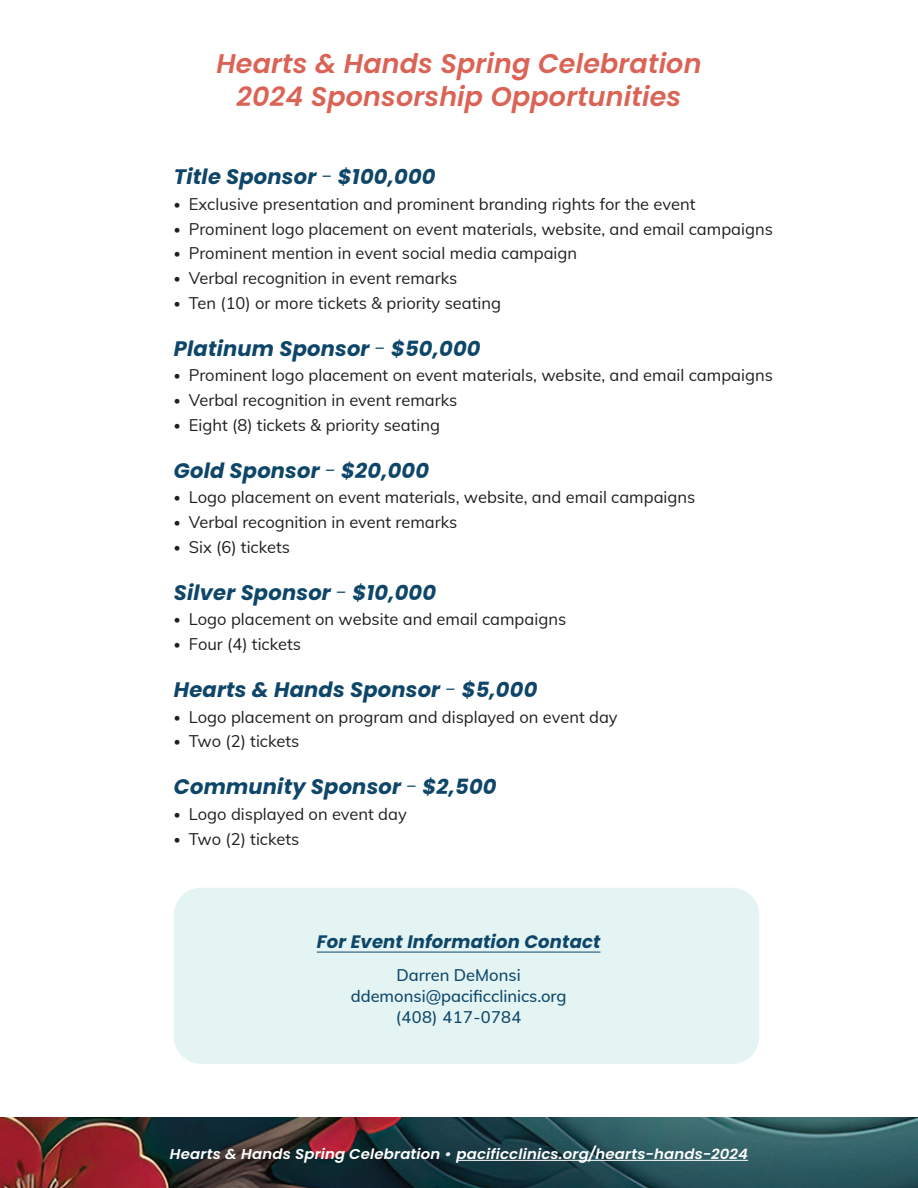
<style>
.page{position:relative;width:918px;height:1188px;background:#fff}
.page>*{position:absolute;margin:0;border:0;box-sizing:border-box;transform-origin:0 0}
.Sponsor_2{font:italic 600 27px/33px "Poppins";letter-spacing:.005em;color:#db6356;text-align:center}
.Sponsor_Title{font:italic 700 21px "Poppins";letter-spacing:.01em;color:#0e4669}
.Sponsor_Title-2{font:italic 700 18px "Poppins";letter-spacing:.01em;color:#0e4669}
.Bullet_Text{font:16.5px "Mulish";color:#231f20}
.t1{font:500 16.5px/21px "Mulish";color:#0e4669;text-align:center}
.t2{font:italic 600 14.25px "Poppins";letter-spacing:.01em;color:#fff;scale:1.05 1}
.s1{font-weight:300}
.s2{font-family:"Avenir Next";font-size:13.5px}
</style>
<div class="page">
<img style="left:0;top:1118px;width:918px;height:70px">
<hr style="left:457px;top:1160px;width:291px;height:1px;background:#fff">
<div style="left:174px;top:888px;width:585px;height:176px;background:#e3f4f3;border-radius:27px"></div>
<hr style="left:317px;top:952px;width:283px;height:1px;background:#0e4669">
<p class="Sponsor_2" style="left:216px;top:47px;width:487px">Hearts &amp; Hands Spring Celebration<br>2024 Sponsorship Opportunities</p>
<p class="Sponsor_Title" style="left:174px;top:165px;width:263px">Title Sponsor <span class="s1">-</span> $100,000</p>
<p class="Bullet_Text" style="left:174px;top:192px;width:523px"><span class="s2">•</span> Exclusive presentation and prominent branding rights for the event</p>
<p class="Bullet_Text" style="left:174px;top:217px;width:601px"><span class="s2">•</span> Prominent logo placement on event materials, website, and email campaigns</p>
<p class="Bullet_Text" style="left:174px;top:242px;width:405px"><span class="s2">•</span> Prominent mention in event social media campaign</p>
<p class="Bullet_Text" style="left:174px;top:266px;width:285px"><span class="s2">•</span> Verbal recognition in event remarks</p>
<p class="Bullet_Text" style="left:174px;top:291px;width:329px"><span class="s2">•</span> Ten (10) or more tickets &amp; priority seating</p>
<p class="Sponsor_Title" style="left:174px;top:336px;width:308px">Platinum Sponsor <span class="s1">-</span> $50,000</p>
<p class="Bullet_Text" style="left:174px;top:363px;width:601px"><span class="s2">•</span> Prominent logo placement on event materials, website, and email campaigns</p>
<p class="Bullet_Text" style="left:174px;top:388px;width:285px"><span class="s2">•</span> Verbal recognition in event remarks</p>
<p class="Bullet_Text" style="left:174px;top:413px;width:268px"><span class="s2">•</span> Eight (8) tickets &amp; priority seating</p>
<p class="Sponsor_Title" style="left:174px;top:458px;width:257px">Gold Sponsor <span class="s1">-</span> $20,000</p>
<p class="Bullet_Text" style="left:174px;top:485px;width:523px"><span class="s2">•</span> Logo placement on event materials, website, and email campaigns</p>
<p class="Bullet_Text" style="left:174px;top:510px;width:285px"><span class="s2">•</span> Verbal recognition in event remarks</p>
<p class="Bullet_Text" style="left:174px;top:535px;width:118px"><span class="s2">•</span> Six (6) tickets</p>
<p class="Sponsor_Title" style="left:174px;top:580px;width:264px">Silver Sponsor <span class="s1">-</span> $10,000</p>
<p class="Bullet_Text" style="left:174px;top:607px;width:394px"><span class="s2">•</span> Logo placement on website and email campaigns</p>
<p class="Bullet_Text" style="left:174px;top:632px;width:129px"><span class="s2">•</span> Four (4) tickets</p>
<p class="Sponsor_Title" style="left:174px;top:677px;width:365px">Hearts &amp; Hands Sponsor <span class="s1">-</span> $5,000</p>
<p class="Bullet_Text" style="left:174px;top:705px;width:445px"><span class="s2">•</span> Logo placement on program and displayed on event day</p>
<p class="Bullet_Text" style="left:174px;top:729px;width:127px"><span class="s2">•</span> Two (2) tickets</p>
<p class="Sponsor_Title" style="left:174px;top:774px;width:324px">Community Sponsor <span class="s1">-</span> $2,500</p>
<p class="Bullet_Text" style="left:174px;top:802px;width:234px"><span class="s2">•</span> Logo displayed on event day</p>
<p class="Bullet_Text" style="left:174px;top:827px;width:127px"><span class="s2">•</span> Two (2) tickets</p>
<p class="Sponsor_Title-2" style="left:317px;top:931px;width:285px">For Event Information Contact</p>
<p class="t1" style="left:351px;top:964px;width:217px">Darren DeMonsi ddemonsi@pacificclinics.org (408) 417-0784</p>
<p class="t2" style="left:170px;top:1146px;width:552px">Hearts &amp; Hands Spring Celebration • pacificclinics.org/hearts-hands-2024</p>
</div>
